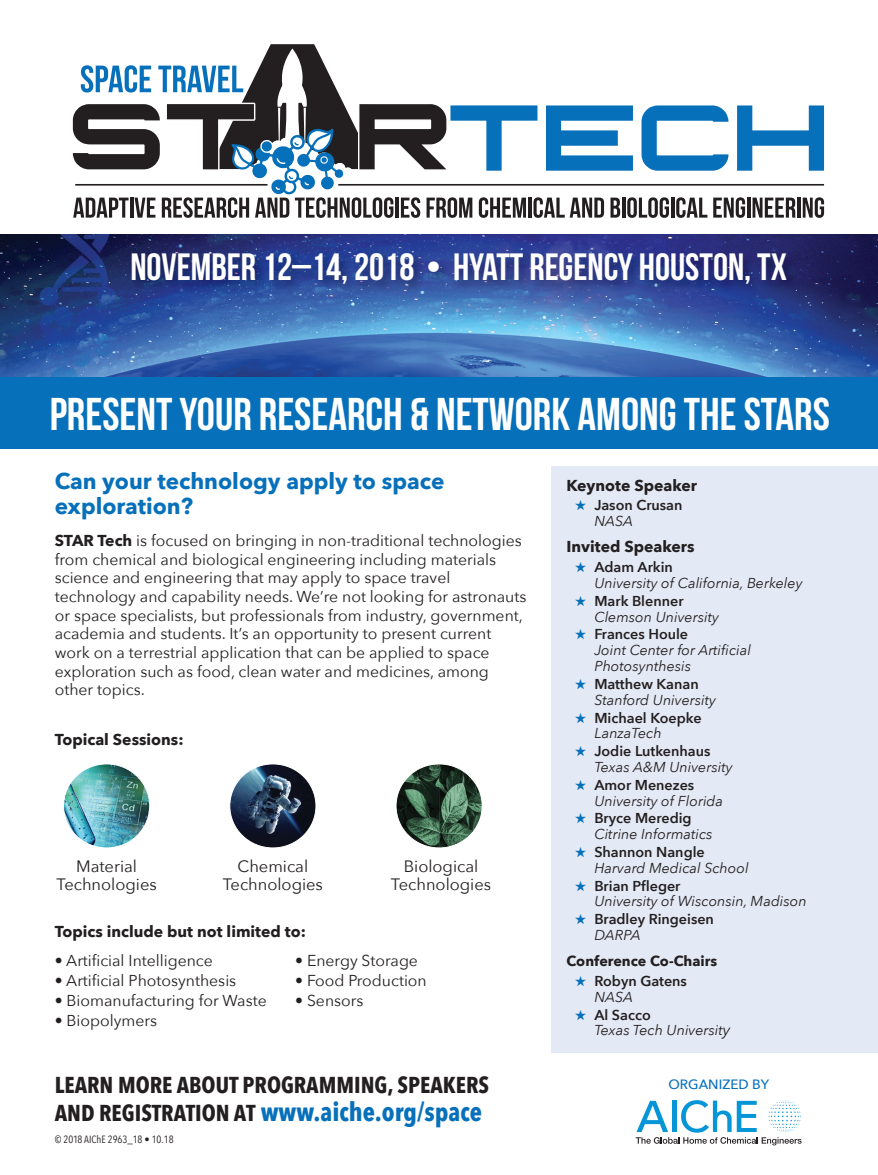
<style>
.page{position:relative;width:878px;height:1175px;background:#fff}
.page>*{position:absolute;margin:0;border:0;box-sizing:border-box;transform-origin:0 0}
.t1{font:45.9px "Bebas Neue";color:#fff}
.t2{font:37.95px "Bebas Neue";color:#fff}
.t3{font:700 25.8px "Avenir Next Condensed";color:#0770ba}
.t4{font:700 22.95px "Avenir Next Condensed";color:#231f20}
.t5{font:700 22.5px/25.5px "Avenir Next";color:#0770ba}
.t6{font:16.5px/18px "Avenir Next";color:#231f20;text-align:center}
.t7{font:15.75px/18.6px "Avenir Next";color:#231f20}
.t8{font:700 15.75px "Avenir Next";color:#231f20}
.t9{font:italic 14.4px/15.8px "Avenir Next";color:#231f20}
.t10{font:600 14.4px/15.8px "Avenir Next";color:#231f20}
.t11{font:700 14.4px "Avenir Next";color:#231f20}
.t12{font:500 13.5px "Avenir Next";color:#0770ba}
.t13{font:10.5px "Avenir Next Condensed";color:#231f20}
.s1{font-weight:700}
.s2{font-size:22.95px;color:#231f20}
.s3{color:#0770ba}
.s4{font-weight:400;font-style:italic}
.s5{font-weight:600;font-style:normal}
.s6{font-size:15.75px}
</style>
<div class="page">
<div style="left:551px;top:466px;width:327px;height:586px;background:#e4eaf5"></div>
<svg style="left:73px;top:44px;width:751px;height:174px"></svg>
<svg style="left:635px;top:1100px;width:166px;height:45px"></svg>
<img style="left:0;top:234px;width:878px;height:143px">
<img style="left:128px;top:249px;width:671px;height:49px">
<div style="left:0;top:377px;width:878px;height:71px;background:#0770ba"></div>
<img style="left:65px;top:765px;width:83px;height:81px">
<img style="left:231px;top:765px;width:85px;height:83px">
<img style="left:396px;top:765px;width:86px;height:83px">
<h2 class="t2" style="left:130px;top:246px;width:658px">NOVEMBER 12–14, 2018 • HYATT REGENCY HOUSTON, TX</h2>
<h1 class="t1" style="left:50px;top:389px;width:781px">PRESENT YOUR RESEARCH &amp; NETWORK AMONG THE STARS</h1>
<h3 class="t5" style="left:55px;top:467px;width:391px">Can your technology apply to space exploration?</h3>
<p class="t7" style="left:55px;top:530px;width:473px"><span class="s1">STAR Tech</span> is focused on bringing in non-traditional technologies from chemical and biological engineering including materials science and engineering that may apply to space travel technology and capability needs. We’re not looking for astronauts or space specialists, but professionals from industry, government, academia and students. It’s an opportunity to present current work on a terrestrial application that can be applied to space exploration such as food, clean water and medicines, among other topics.</p>
<p class="t8" style="left:55px;top:726px;width:130px">Topical Sessions:</p>
<p class="t6" style="left:57px;top:856px;width:102px">Material<br>Technologies</p>
<p class="t6" style="left:223px;top:856px;width:102px">Chemical<br>Technologies</p>
<p class="t6" style="left:391px;top:856px;width:102px">Biological<br>Technologies</p>
<p class="t8" style="left:55px;top:917px;width:253px">Topics include but not limited to:</p>
<p class="t7" style="left:55px;top:950px;width:160px">• Artificial Intelligence</p>
<p class="t7" style="left:55px;top:970px;width:183px">• Artificial Photosynthesis</p>
<p class="t7" style="left:55px;top:990px;width:213px">• Biomanufacturing for Waste</p>
<p class="t7" style="left:55px;top:1010px;width:104px">• Biopolymers</p>
<p class="t7" style="left:295px;top:950px;width:124px">• Energy Storage</p>
<p class="t7" style="left:295px;top:970px;width:133px">• Food Production</p>
<p class="t7" style="left:295px;top:990px;width:70px">• Sensors</p>
<h3 class="t4" style="left:55px;top:1070px;width:436px">LEARN MORE ABOUT PROGRAMMING, SPEAKERS</h3>
<h3 class="t3" style="left:55px;top:1095px;width:429px"><span class="s2">AND REGISTRATION AT</span> www.aiche.org/space</h3>
<p class="t13" style="left:55px;top:1130px;width:120px">© 2018 AIChE 2963_18 • 10.18</p>
<p class="t8" style="left:566px;top:471px;width:132px">Keynote Speaker</p>
<p class="t10" style="left:594px;top:497px;width:90px;text-indent:-19px"><span class="s3">★</span> Jason Crusan<br><span class="s4">NASA</span></p>
<p class="t8" style="left:566px;top:533px;width:130px">Invited Speakers</p>
<p class="t9" style="left:594px;top:558px;width:210px;text-indent:-19px"><span class="s3">★</span> <span class="s5">Adam Arkin<br></span>University of California, Berkeley</p>
<p class="t9" style="left:594px;top:592px;width:126px;text-indent:-19px"><span class="s3">★</span> <span class="s5">Mark Blenner<br></span>Clemson University</p>
<p class="t9" style="left:594px;top:626px;width:158px;text-indent:-19px"><span class="s3">★</span> <span class="s5">Frances Houle<br></span>Joint Center for Artificial<br>Photosynthesis</p>
<p class="t9" style="left:594px;top:675px;width:123px;text-indent:-19px"><span class="s3">★</span> <span class="s5">Matthew Kanan<br></span>Stanford University</p>
<p class="t10" style="left:594px;top:709px;width:109px;text-indent:-19px"><span class="s3">★</span> Michael Koepke<br><span class="s4">LanzaTech</span></p>
<p class="t9" style="left:594px;top:742px;width:140px;text-indent:-19px"><span class="s3">★</span> <span class="s5">Jodie Lutkenhaus<br></span>Texas A&amp;M University</p>
<p class="t9" style="left:594px;top:776px;width:130px;text-indent:-19px"><span class="s3">★</span> <span class="s5">Amor Menezes<br></span>University of Florida</p>
<p class="t9" style="left:594px;top:810px;width:120px;text-indent:-19px"><span class="s3">★</span> <span class="s5">Bryce Meredig<br></span>Citrine Informatics</p>
<p class="t9" style="left:594px;top:843px;width:156px;text-indent:-19px"><span class="s3">★</span> <span class="s5">Shannon Nangle<br></span>Harvard Medical School</p>
<p class="t9" style="left:594px;top:877px;width:214px;text-indent:-19px"><span class="s3">★</span> <span class="s5">Brian Pfleger<br></span>University of Wisconsin, Madison</p>
<p class="t10" style="left:594px;top:911px;width:121px;text-indent:-19px"><span class="s3">★</span> Bradley Ringeisen<br><span class="s4">DARPA</span></p>
<p class="t11" style="left:566px;top:948px;width:152px">Conference Co-Chairs</p>
<p class="t10" style="left:594px;top:972px;width:94px;text-indent:-19px"><span class="s3">★</span> Robyn Gatens<br><span class="s4">NASA</span></p>
<p class="t9" style="left:594px;top:1006px;width:138px;text-indent:-19px"><span class="s3">★</span> <span class="s5">Al Sacco<br></span>Texas Tech Universit<span class="s6">y</span></p>
<p class="t12" style="left:668px;top:1073px;width:102px">ORGANIZED BY</p>
</div>
